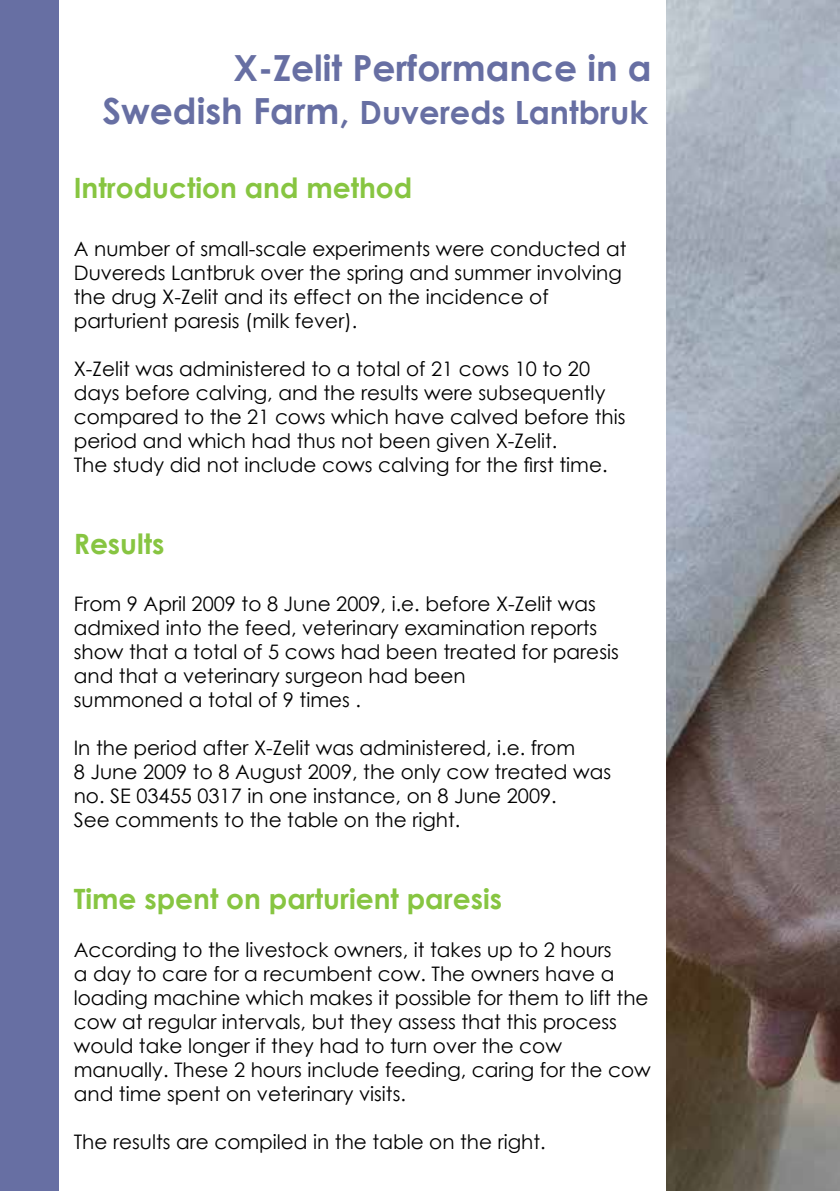
<style>
.page{position:relative;width:840px;height:1191px;background:#fff}
.page>*{position:absolute;margin:0;border:0;box-sizing:border-box;transform-origin:0 0}
.t1{font:700 36px "Century Gothic";color:#676fa3}
.t2{font:700 32px "Century Gothic";color:#676fa3}
.t3{font:700 28px "Century Gothic";color:#87c541}
.t4{font:20px/24px "Century Gothic";color:#000}
.s1{font-size:36px}
</style>
<div class="page">
<div style="left:0;top:0;width:58px;height:1191px;background:#676fa3"></div>
<img style="left:666px;top:0;width:173px;height:1191px">
<h1 class="t1" style="left:233px;top:40px;width:419px">X-Zelit Performance in a</h1>
<h2 class="t2" style="left:102px;top:88px;width:546px"><span class="s1">Swedish Farm,</span> Duvereds Lantbruk</h2>
<h3 class="t3" style="left:74px;top:166px;width:340px">Introduction and method</h3>
<p class="t4" style="left:74px;top:236px;width:554px">A number of small-scale experiments were conducted at Duvereds Lantbruk over the spring and summer involving the drug X-Zelit and its effect on the incidence of parturient paresis (milk fever).</p>
<p class="t4" style="left:74px;top:356px;width:553px">X-Zelit was administered to a total of 21 cows 10 to 20 days before calving, and the results were subsequently compared to the 21 cows which have calved before this period and which had thus not been given X-Zelit.<br>The study did not include cows calving for the first time.</p>
<h3 class="t3" style="left:74px;top:522px;width:92px">Results</h3>
<p class="t4" style="left:74px;top:592px;width:546px">From 9 April 2009 to 8 June 2009, i.e. before X-Zelit was admixed into the feed, veterinary examination reports show that a total of 5 cows had been treated for paresis and that a veterinary surgeon had been<br>summoned a total of 9 times .</p>
<p class="t4" style="left:74px;top:736px;width:538px">In the period after X-Zelit was administered, i.e. from<br>8 June 2009 to 8 August 2009, the only cow treated was no. SE 03455 0317 in one instance, on 8 June 2009.<br>See comments to the table on the right.</p>
<h3 class="t3" style="left:74px;top:877px;width:429px">Time spent on parturient paresis</h3>
<p class="t4" style="left:74px;top:937px;width:578px">According to the livestock owners, it takes up to 2 hours<br>a day to care for a recumbent cow. The owners have a loading machine which makes it possible for them to lift the cow at regular intervals, but they assess that this process would take longer if they had to turn over the cow manually. These 2 hours include feeding, caring for the cow and time spent on veterinary visits.</p>
<p class="t4" style="left:74px;top:1129px;width:473px">The results are compiled in the table on the right.</p>
</div>
